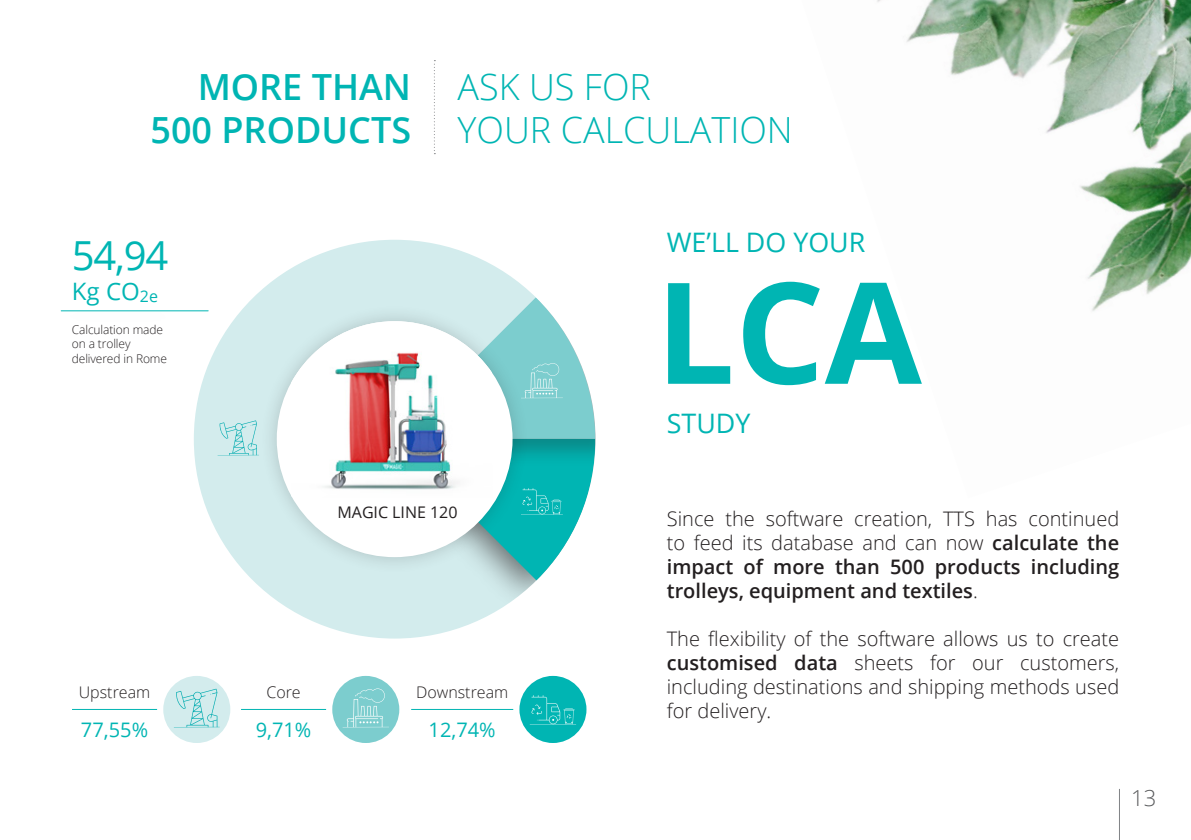
<style>
.page{position:relative;width:1191px;height:840px;background:#fff}
.page>*{position:absolute;margin:0;border:0;box-sizing:border-box;transform-origin:0 0}
.t1{font:700 140.8px "Open Sans";color:#00b5b3}
.t2{font:40px "Open Sans";color:#00b5b3}
.t3{font:300 36px/43.2px "Open Sans";color:#00b5b3}
.t4{font:600 36px/43.2px "Open Sans";color:#00b5b3;text-align:right}
.t5{font:26.8px "Open Sans";color:#00b5b3}
.t6{font:24px "Open Sans";color:#00b5b3}
.t7{font:300 22px "Open Sans";color:#57585a}
.t8{font:600 20px/24px "Open Sans";color:#231f20;text-align:justify}
.t9{font:300 20px/24px "Open Sans";color:#231f20;text-align:justify}
.t10{font:20px "Open Sans";color:#00b5b3}
.t11{font:300 16px "Open Sans";color:#231f20}
.t12{font:16px "Open Sans";color:#231f20}
.t13{font:300 12px/14.4px "Open Sans";letter-spacing:-.01em;color:#231f20}
.s1{font-weight:300}
.s2{font-weight:600}
</style>
<div class="page">
<img style="left:877px;top:0;width:314px;height:311px">
<svg style="left:434px;top:60px;width:1px;height:94px"></svg>
<div style="left:194px;top:239px;width:401px;height:399px;background:#d3eced;border-radius:50%"></div>
<div style="left:364px;top:417px;width:231px;height:196px;background:#231f20;opacity:.6"></div>
<div style="left:391px;top:293px;width:204px;height:174px;background:#231f20;opacity:.3"></div>
<div style="left:260px;top:304px;width:269px;height:270px;background:#231f20;opacity:.2"></div>
<div style="left:277px;top:321px;width:235px;height:236px;background:#fff;border-radius:50%"></div>
<img style="left:291px;top:321px;width:104px;height:176px">
<svg style="left:219px;top:420px;width:40px;height:35px"></svg>
<svg style="left:395px;top:297px;width:200px;height:283px"></svg>
<hr style="left:411px;top:708px;width:102px;height:1px;background:#00b5b3">
<div style="left:519px;top:675px;width:67px;height:67px;background:#00b5b3;border-radius:50%"></div>
<svg style="left:531px;top:695px;width:44px;height:29px"></svg>
<hr style="left:241px;top:708px;width:85px;height:1px;background:#00b5b3">
<div style="left:332px;top:675px;width:67px;height:67px;background:#7ccdce;border-radius:50%"></div>
<svg style="left:346px;top:688px;width:43px;height:39px"></svg>
<hr style="left:72px;top:708px;width:85px;height:1px;background:#00b5b3">
<div style="left:163px;top:675px;width:67px;height:67px;background:#d3eced;border-radius:50%"></div>
<svg style="left:176px;top:688px;width:44px;height:39px"></svg>
<div style="left:18px;top:273px;width:201px;height:86px;background:#fff"></div>
<hr style="left:61px;top:310px;width:147px;height:1px;background:#00b5b3">
<hr style="left:1119px;top:788px;width:1px;height:51px;background:#808285">
<h3 class="t4" style="left:150px;top:64px;width:262px">MORE THAN<br>500 PRODUCTS</h3>
<h3 class="t3" style="left:457px;top:64px;width:337px">ASK US FOR<br>YOUR CALCULATION</h3>
<h2 class="t2" style="left:72px;top:228px;width:98px">54,94</h2>
<p class="t6" style="left:72px;top:275px;width:88px">Kg CO<sub>2e</sub></p>
<p class="t13" style="left:72px;top:322px;width:97px">Calculation made on a trolley delivered in Rome</p>
<p class="t11" style="left:79px;top:681px;width:73px">Upstream</p>
<p class="t10" style="left:81px;top:715px;width:69px">77,55%</p>
<h3 class="t5" style="left:667px;top:224px;width:200px">WE’LL DO YOUR</h3>
<h1 class="t1" style="left:655px;top:233px;width:268px">LCA</h1>
<h3 class="t5" style="left:667px;top:404px;width:85px">STUDY</h3>
<p class="t11" style="left:266px;top:681px;width:36px">Core</p>
<p class="t10" style="left:256px;top:715px;width:57px">9,71%</p>
<p class="t12" style="left:337px;top:500px;width:122px">MAGIC LINE 120</p>
<p class="t8" style="left:667px;top:506px;width:454px"><span class="s1">Since the software creation, TTS has continued to feed its database and can now</span> calculate the impact of more than 500 products including trolleys, equipment and textiles<span class="s1">.</span></p>
<p class="t9" style="left:667px;top:625px;width:454px">The flexibility of the software allows us to create <span class="s2">customised data</span> sheets for our customers, including destinations and shipping methods used for delivery.</p>
<p class="t11" style="left:416px;top:681px;width:94px">Downstream</p>
<p class="t10" style="left:428px;top:715px;width:69px">12,74%</p>
<p class="t7" style="left:1131px;top:782px;width:27px">13</p>
</div>
